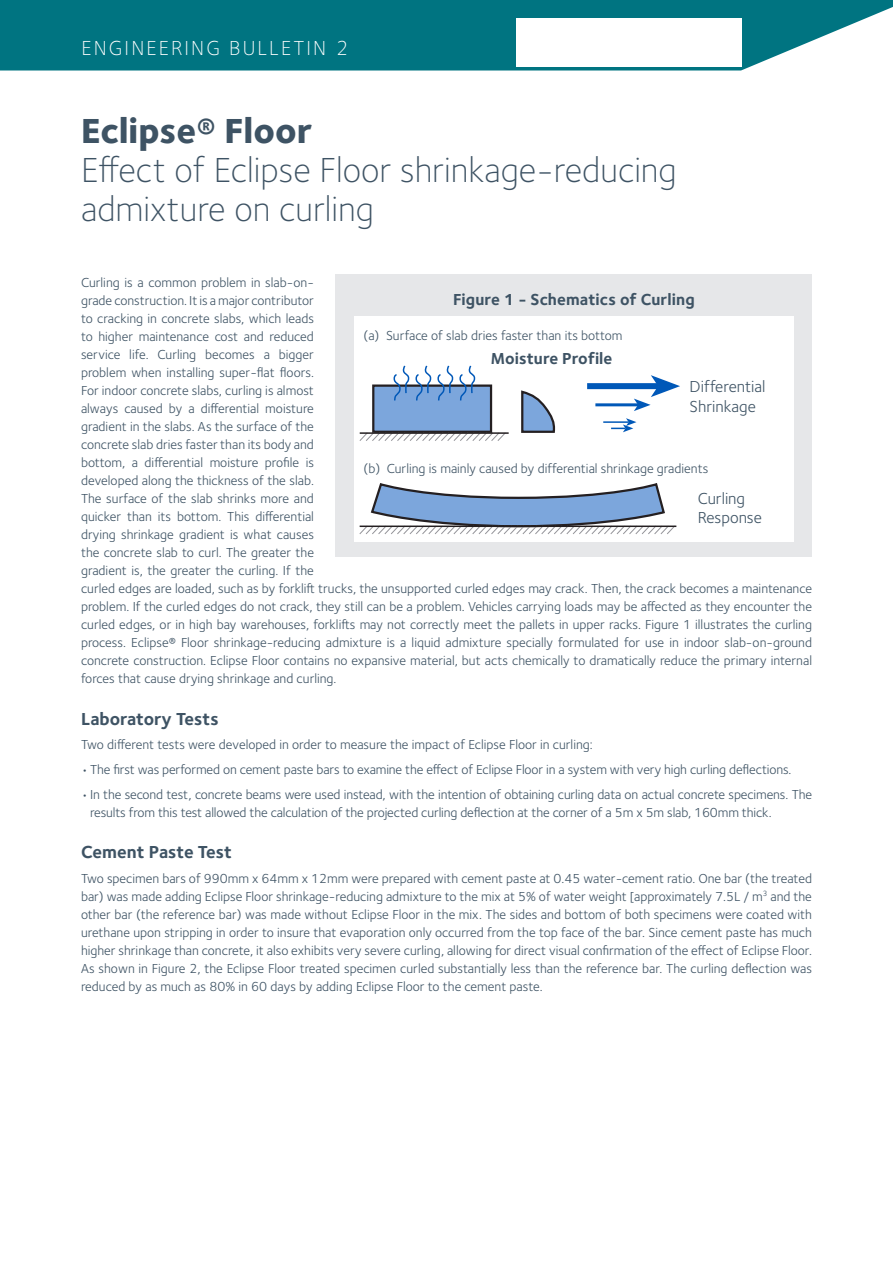
<style>
.page{position:relative;width:893px;height:1263px;background:#fff}
.page>*{position:absolute;margin:0;border:0;box-sizing:border-box;transform-origin:0 0}
.t1{font:300 36px/39px "Foundry Sterling";color:#3e5364}
.Document_Headline{font:800 36px "Foundry Sterling";color:#3e5364}
.Document_Type{font:300 21px "Foundry Sterling";letter-spacing:.1em;color:#fff}
.subhead{font:700 18px "Foundry Sterling";color:#3e5364}
.Body_Copy{font:700 16.5px "Foundry Sterling";color:#3e5364}
.Body_Copy-2{font:16.5px/19.5px "Foundry Sterling";color:#3e5364}
.Body_Text{font:13.5px/18px "Foundry Sterling";color:#3e5364}
.Body_Copy-3{font:13.5px "Foundry Sterling";color:#3e5364}
</style>
<div class="page">
<svg style="left:0;top:0;width:893px;height:71px;background:#1b838e"></svg>
<img style="left:516px;top:19px;width:226px;height:47px">
<div style="left:335px;top:274px;width:477px;height:283px;background:#e6e7e9"></div>
<div style="left:354px;top:316px;width:439px;height:226px;background:#fff"></div>
<div style="left:373px;top:386px;width:118px;height:46px;background:#7ca6dc"></div>
<div style="left:372px;top:384px;width:120px;height:49px;border:2px solid #241f21"></div>
<svg style="left:521px;top:390px;width:35px;height:43px"></svg>
<hr style="left:603px;top:421px;width:26px;height:2px;background:#0058b8">
<svg style="left:611px;top:418px;width:25px;height:14px"></svg>
<hr style="left:595px;top:403px;width:43px;height:3px;background:#0058b8">
<div style="left:587px;top:383px;width:71px;height:6px;background:#0058b8"></div>
<svg style="left:634px;top:375px;width:46px;height:36px"></svg>
<svg style="left:392px;top:365px;width:84px;height:36px"></svg>
<svg style="left:359px;top:483px;width:316px;height:51px"></svg>
<hr style="left:360px;top:525px;width:316px;height:2px;background:#241f21">
<svg style="left:359px;top:432px;width:146px;height:9px"></svg>
<hr style="left:360px;top:432px;width:149px;height:2px;background:#241f21">
<p class="Document_Type" style="left:81px;top:36px;width:268px">ENGINEERING BULLETIN 2</p>
<p class="Document_Headline" style="left:81px;top:109px;width:233px">Eclipse® Floor</p>
<p class="t1" style="left:81px;top:151px;width:597px">Effect of Eclipse Floor shrinkage-reducing admixture on curling</p>
<p class="Body_Text" style="left:81px;top:274px;width:733px">Curling is a common problem in slab-on-<br>grade construction. It is a major contributor<br>to cracking in concrete slabs, which leads<br>to higher maintenance cost and reduced<br>service life. Curling becomes a bigger<br>problem when installing super-flat floors.<br>For indoor concrete slabs, curling is almost<br>always caused by a differential moisture<br>gradient in the slabs. As the surface of the<br>concrete slab dries faster than its body and<br>bottom, a differential moisture profile is<br>developed along the thickness of the slab.<br>The surface of the slab shrinks more and<br>quicker than its bottom. This differential<br>drying shrinkage gradient is what causes<br>the concrete slab to curl. The greater the<br>gradient is, the greater the curling. If the<br>curled edges are loaded, such as by forklift trucks, the unsupported curled edges may crack. Then, the crack becomes a maintenance problem. If the curled edges do not crack, they still can be a problem. Vehicles carrying loads may be affected as they encounter the curled edges, or in high bay warehouses, forklifts may not correctly meet the pallets in upper racks. Figure 1 illustrates the curling process. Eclipse® Floor shrinkage-reducing admixture is a liquid admixture specially formulated for use in indoor slab-on-ground concrete construction. Eclipse Floor contains no expansive material, but acts chemically to dramatically reduce the primary internal forces that cause drying shrinkage and curling.</p>
<p class="subhead" style="left:81px;top:708px;width:139px">Laboratory Tests</p>
<p class="Body_Text" style="left:81px;top:736px;width:513px">Two different tests were developed in order to measure the impact of Eclipse Floor in curling:</p>
<p class="Body_Text" style="left:81px;top:761px;width:712px">•The first was performed on cement paste bars to examine the effect of Eclipse Floor in a system with very high curling deflections.</p>
<p class="Body_Text" style="left:90px;top:785px;width:723px;text-indent:-9px">•In the second test, concrete beams were used instead, with the intention of obtaining curling data on actual concrete specimens. The results from this test allowed the calculation of the projected curling deflection at the corner of a 5m x 5m slab, 160mm thick.</p>
<p class="subhead" style="left:81px;top:841px;width:152px">Cement Paste Test</p>
<p class="Body_Text" style="left:81px;top:869px;width:732px;text-align:justify">Two specimen bars of 990mm x 64mm x 12mm were prepared with cement paste at 0.45 water-cement ratio. One bar (the treated bar) was made adding Eclipse Floor shrinkage-reducing admixture to the mix at 5% of water weight [approximately 7.5L / m<sup>3</sup> and the other bar (the reference bar) was made without Eclipse Floor in the mix. The sides and bottom of both specimens were coated with urethane upon stripping in order to insure that evaporation only occurred from the top face of the bar. Since cement paste has much higher shrinkage than concrete, it also exhibits very severe curling, allowing for direct visual confirmation of the effect of Eclipse Floor.<br>As shown in Figure 2, the Eclipse Floor treated specimen curled substantially less than the reference bar. The curling deflection was reduced by as much as 80% in 60 days by adding Eclipse Floor to the cement paste.</p>
<p class="Body_Copy" style="left:453px;top:289px;width:243px">Figure 1 - Schematics of Curling</p>
<p class="Body_Copy-3" style="left:363px;top:327px;width:260px">(a) Surface of slab dries faster than its bottom</p>
<p class="Body_Copy" style="left:491px;top:348px;width:123px">Moisture Profile</p>
<p class="Body_Copy-2" style="left:690px;top:377px;width:77px">Differential<br>Shrinkage</p>
<p class="Body_Copy-3" style="left:363px;top:460px;width:346px">(b) Curling is mainly caused by differential shrinkage gradients</p>
<p class="Body_Copy-2" style="left:698px;top:488px;width:66px">Curling<br>Response</p>
</div>
